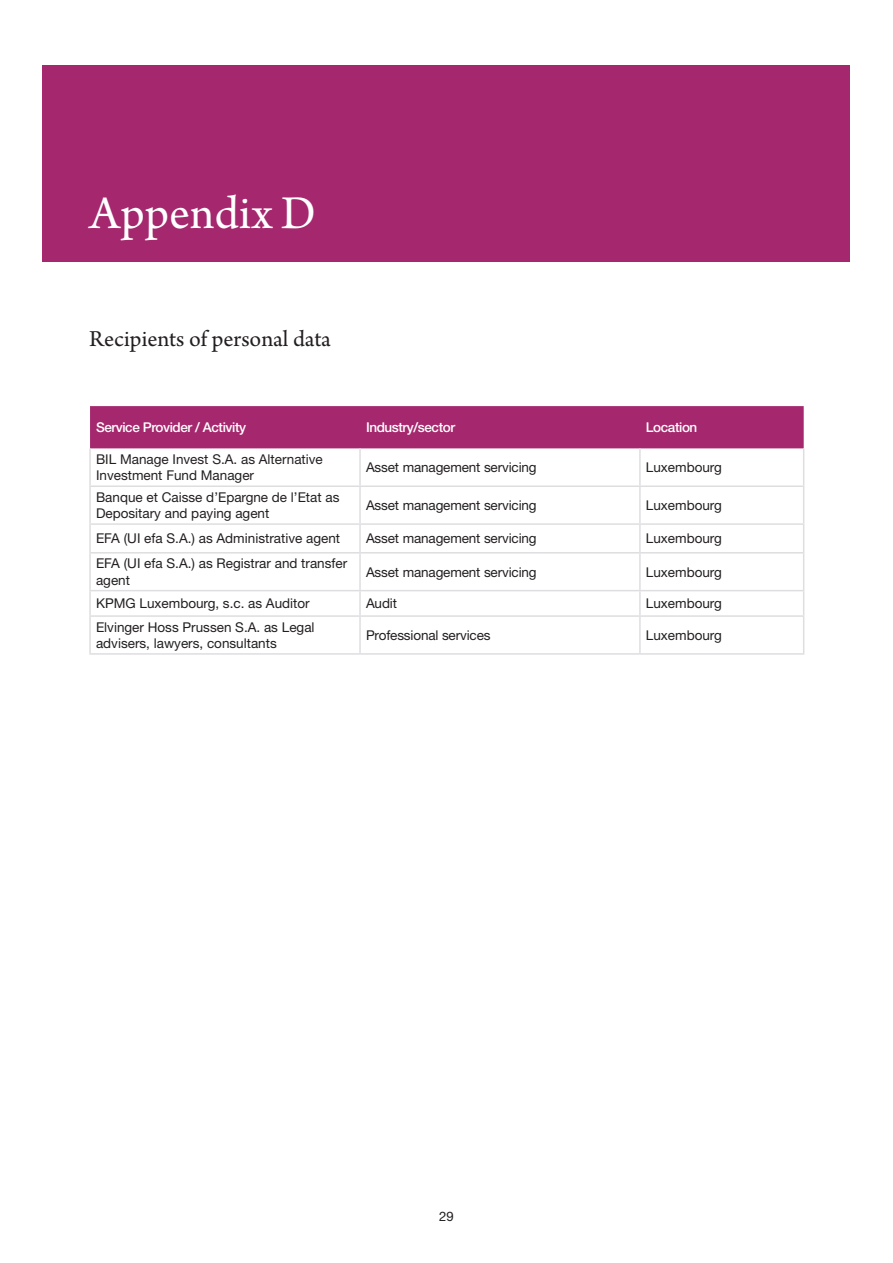
<style>
.page{position:relative;width:893px;height:1263px;background:#fff}
.page>*{position:absolute;margin:0;border:0;box-sizing:border-box;transform-origin:0 0}
.t1{font:49.5px "Arno Pro";color:#fff}
.t2{font:24px "Arno Pro";color:#231f20}
.t3{font:13.5px/16.2px "Helvetica Neue LT Std";color:#231f20}
.t4{font:500 13.5px "Helvetica Neue LT Std";letter-spacing:-.03em;color:#fff}
.t5{font:13.05px "Helvetica Neue LT Std";color:#231f20}
</style>
<div class="page">
<div style="left:43px;top:65px;width:807px;height:196px;background:#a5276d"></div>
<div style="left:90px;top:406px;width:714px;height:42px;background:#a5276d"></div>
<hr style="left:89px;top:448px;width:2px;height:37px;background:#dedee1">
<hr style="left:359px;top:448px;width:2px;height:37px;background:#dedee1">
<hr style="left:639px;top:448px;width:2px;height:37px;background:#dedee1">
<hr style="left:803px;top:448px;width:1px;height:37px;background:#dedee1">
<hr style="left:89px;top:485px;width:271px;height:2px;background:#dedee1">
<hr style="left:89px;top:487px;width:2px;height:36px;background:#dedee1">
<hr style="left:360px;top:485px;width:280px;height:2px;background:#dedee1">
<hr style="left:359px;top:487px;width:2px;height:36px;background:#dedee1">
<hr style="left:640px;top:485px;width:164px;height:2px;background:#dedee1">
<hr style="left:639px;top:487px;width:2px;height:36px;background:#dedee1">
<hr style="left:803px;top:487px;width:1px;height:36px;background:#dedee1">
<hr style="left:89px;top:523px;width:271px;height:2px;background:#dedee1">
<hr style="left:89px;top:525px;width:2px;height:27px;background:#dedee1">
<hr style="left:360px;top:523px;width:280px;height:2px;background:#dedee1">
<hr style="left:359px;top:525px;width:2px;height:27px;background:#dedee1">
<hr style="left:640px;top:523px;width:164px;height:2px;background:#dedee1">
<hr style="left:639px;top:525px;width:2px;height:27px;background:#dedee1">
<svg style="left:803px;top:525px;width:1px;height:27px"></svg>
<hr style="left:89px;top:552px;width:271px;height:1px;background:#dedee1">
<hr style="left:89px;top:553px;width:2px;height:37px;background:#dedee1">
<hr style="left:360px;top:552px;width:280px;height:1px;background:#dedee1">
<hr style="left:359px;top:553px;width:2px;height:37px;background:#dedee1">
<hr style="left:640px;top:552px;width:164px;height:1px;background:#dedee1">
<hr style="left:639px;top:553px;width:2px;height:37px;background:#dedee1">
<hr style="left:803px;top:553px;width:1px;height:37px;background:#dedee1">
<hr style="left:89px;top:590px;width:271px;height:1px;background:#dedee1">
<hr style="left:89px;top:591px;width:2px;height:24px;background:#dedee1">
<hr style="left:360px;top:590px;width:280px;height:1px;background:#dedee1">
<hr style="left:359px;top:591px;width:2px;height:24px;background:#dedee1">
<hr style="left:640px;top:590px;width:164px;height:1px;background:#dedee1">
<hr style="left:639px;top:591px;width:2px;height:24px;background:#dedee1">
<svg style="left:803px;top:591px;width:1px;height:24px"></svg>
<hr style="left:89px;top:615px;width:271px;height:2px;background:#dedee1">
<hr style="left:89px;top:617px;width:2px;height:36px;background:#dedee1">
<hr style="left:360px;top:615px;width:280px;height:2px;background:#dedee1">
<hr style="left:359px;top:617px;width:2px;height:36px;background:#dedee1">
<hr style="left:640px;top:615px;width:164px;height:2px;background:#dedee1">
<hr style="left:639px;top:617px;width:2px;height:36px;background:#dedee1">
<hr style="left:803px;top:617px;width:1px;height:36px;background:#dedee1">
<hr style="left:89px;top:653px;width:271px;height:2px;background:#dedee1">
<hr style="left:360px;top:653px;width:280px;height:2px;background:#dedee1">
<hr style="left:640px;top:653px;width:164px;height:2px;background:#dedee1">
<p class="t1" style="left:90px;top:185px;width:228px">Appendix D</p>
<p class="t2" style="left:89px;top:325px;width:243px">Recipients of personal data</p>
<p class="t4" style="left:96px;top:419px;width:152px">Service Provider / Activity</p>
<p class="t4" style="left:366px;top:419px;width:91px">Industry/sector</p>
<p class="t4" style="left:646px;top:419px;width:53px">Location</p>
<p class="t3" style="left:96px;top:451px;width:228px">BIL Manage Invest S.A. as Alternative<br>Investment Fund Manager</p>
<p class="t3" style="left:366px;top:459px;width:172px">Asset management servicing</p>
<p class="t3" style="left:646px;top:459px;width:77px">Luxembourg</p>
<p class="t3" style="left:96px;top:489px;width:245px">Banque et Caisse d’Epargne de l’Etat as<br>Depositary and paying agent</p>
<p class="t3" style="left:366px;top:497px;width:172px">Asset management servicing</p>
<p class="t3" style="left:646px;top:497px;width:77px">Luxembourg</p>
<p class="t3" style="left:96px;top:530px;width:246px">EFA (UI efa S.A.) as Administrative agent</p>
<p class="t3" style="left:366px;top:530px;width:172px">Asset management servicing</p>
<p class="t3" style="left:646px;top:530px;width:77px">Luxembourg</p>
<p class="t3" style="left:96px;top:555px;width:253px">EFA (UI efa S.A.) as Registrar and transfer agent</p>
<p class="t3" style="left:366px;top:563px;width:172px">Asset management servicing</p>
<p class="t3" style="left:646px;top:563px;width:77px">Luxembourg</p>
<p class="t3" style="left:96px;top:595px;width:215px">KPMG Luxembourg, s.c. as Auditor</p>
<p class="t3" style="left:366px;top:595px;width:32px">Audit</p>
<p class="t3" style="left:646px;top:595px;width:77px">Luxembourg</p>
<p class="t3" style="left:96px;top:619px;width:220px">Elvinger Hoss Prussen S.A. as Legal advisers, lawyers, consultants</p>
<p class="t3" style="left:366px;top:627px;width:126px">Professional services</p>
<p class="t3" style="left:646px;top:627px;width:77px">Luxembourg</p>
<p class="t5" style="left:439px;top:1208px;width:16px">29</p>
</div>
